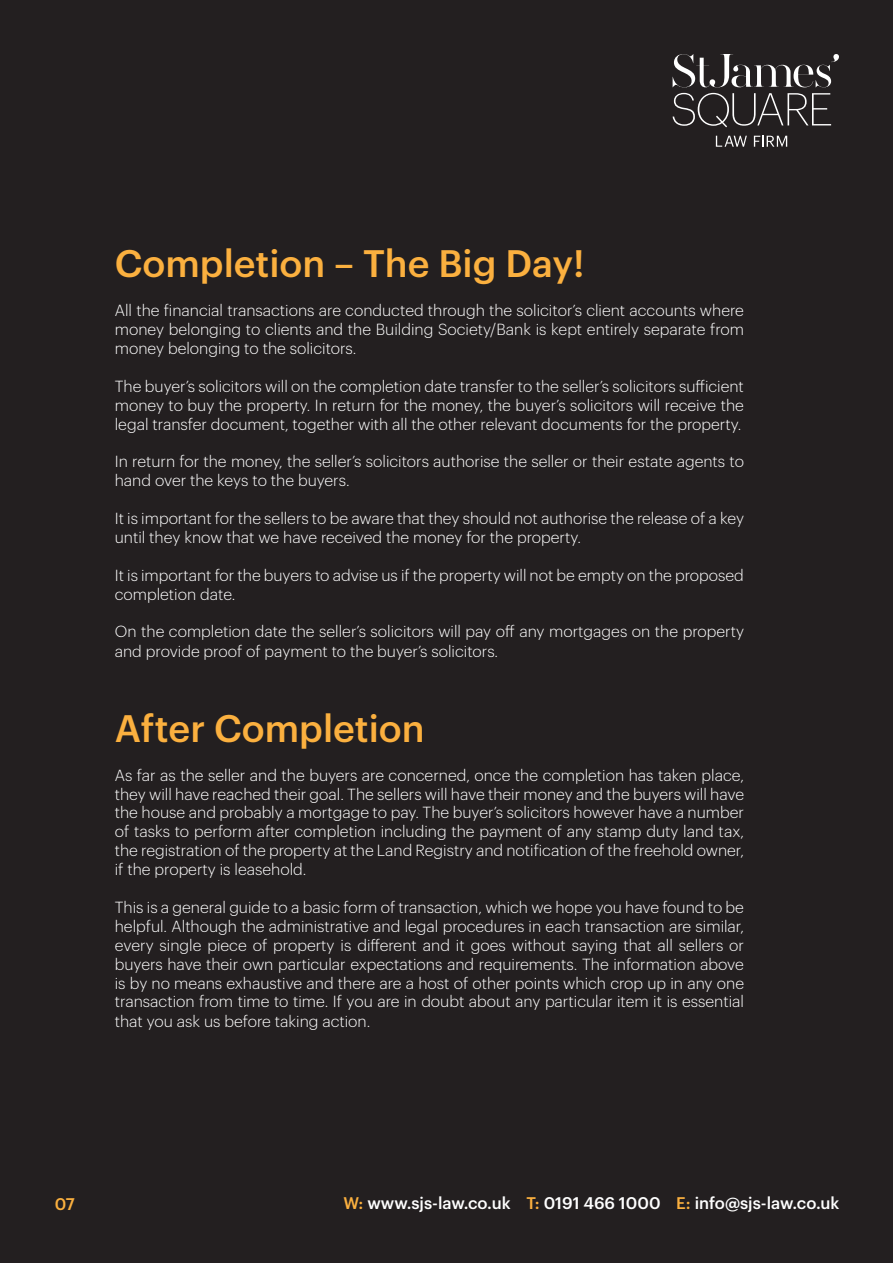
<style>
.page{position:relative;width:893px;height:1263px;background:#231f20}
.page>*{position:absolute;margin:0;border:0;box-sizing:border-box;transform-origin:0 0}
.t1{font:500 37.5px "Graphik";color:#fbb03f}
.t2{font:500 16.5px "Graphik";color:#fff}
.t3{font:500 16.5px "Graphik";color:#fbb03f}
.t4{font:300 15.75px/18.9px "Graphik";color:#fff;text-align:justify}
.s1{color:#fbb03f}
</style>
<div class="page">
<svg style="left:673px;top:93px;width:158px;height:34px"></svg>
<svg style="left:716px;top:136px;width:31px;height:11px"></svg>
<svg style="left:754px;top:136px;width:33px;height:11px"></svg>
<svg style="left:673px;top:54px;width:166px;height:33px"></svg>
<p class="t1" style="left:115px;top:235px;width:471px">Completion – The Big Day!</p>
<p class="t4" style="left:115px;top:300px;width:631px">All the financial transactions are conducted through the solicitor’s client accounts where money belonging to clients and the Building Society/Bank is kept entirely separate from money belonging to the solicitors.</p>
<p class="t4" style="left:115px;top:375px;width:631px">The buyer’s solicitors will on the completion date transfer to the seller’s solicitors sufficient money to buy the property. In return for the money, the buyer’s solicitors will receive the legal transfer document, together with all the other relevant documents for the property.</p>
<p class="t4" style="left:115px;top:451px;width:631px">In return for the money, the seller’s solicitors authorise the seller or their estate agents to hand over the keys to the buyers.</p>
<p class="t4" style="left:115px;top:508px;width:631px">It is important for the sellers to be aware that they should not authorise the release of a key until they know that we have received the money for the property.</p>
<p class="t4" style="left:115px;top:564px;width:631px">It is important for the buyers to advise us if the property will not be empty on the proposed completion date.</p>
<p class="t4" style="left:115px;top:621px;width:631px;line-height:19.8px">On the completion date the seller’s solicitors will pay off any mortgages on the property and provide proof of payment to the buyer’s solicitors.</p>
<p class="t1" style="left:115px;top:700px;width:311px">After Completion</p>
<p class="t4" style="left:115px;top:764px;width:631px">As far as the seller and the buyers are concerned, once the completion has taken place, they will have reached their goal. The sellers will have their money and the buyers will have the house and probably a mortgage to pay. The buyer’s solicitors however have a number of tasks to perform after completion including the payment of any stamp duty land tax, the registration of the property at the Land Registry and notification of the freehold owner, if the property is leasehold.</p>
<p class="t4" style="left:115px;top:896px;width:631px">This is a general guide to a basic form of transaction, which we hope you have found to be helpful. Although the administrative and legal procedures in each transaction are similar, every single piece of property is different and it goes without saying that all sellers or buyers have their own particular expectations and requirements. The information above is by no means exhaustive and there are a host of other points which crop up in any one transaction from time to time. If you are in doubt about any particular item it is essential that you ask us before taking action.</p>
<p class="t3" style="left:55px;top:1191px;width:21px">07</p>
<p class="t2" style="left:344px;top:1190px;width:497px"><span class="s1">W:</span> www.sjs-law.co.uk <span class="s1">T:</span> 0191 466 1000 <span class="s1">E:</span> info@sjs-law.co.uk</p>
</div>
